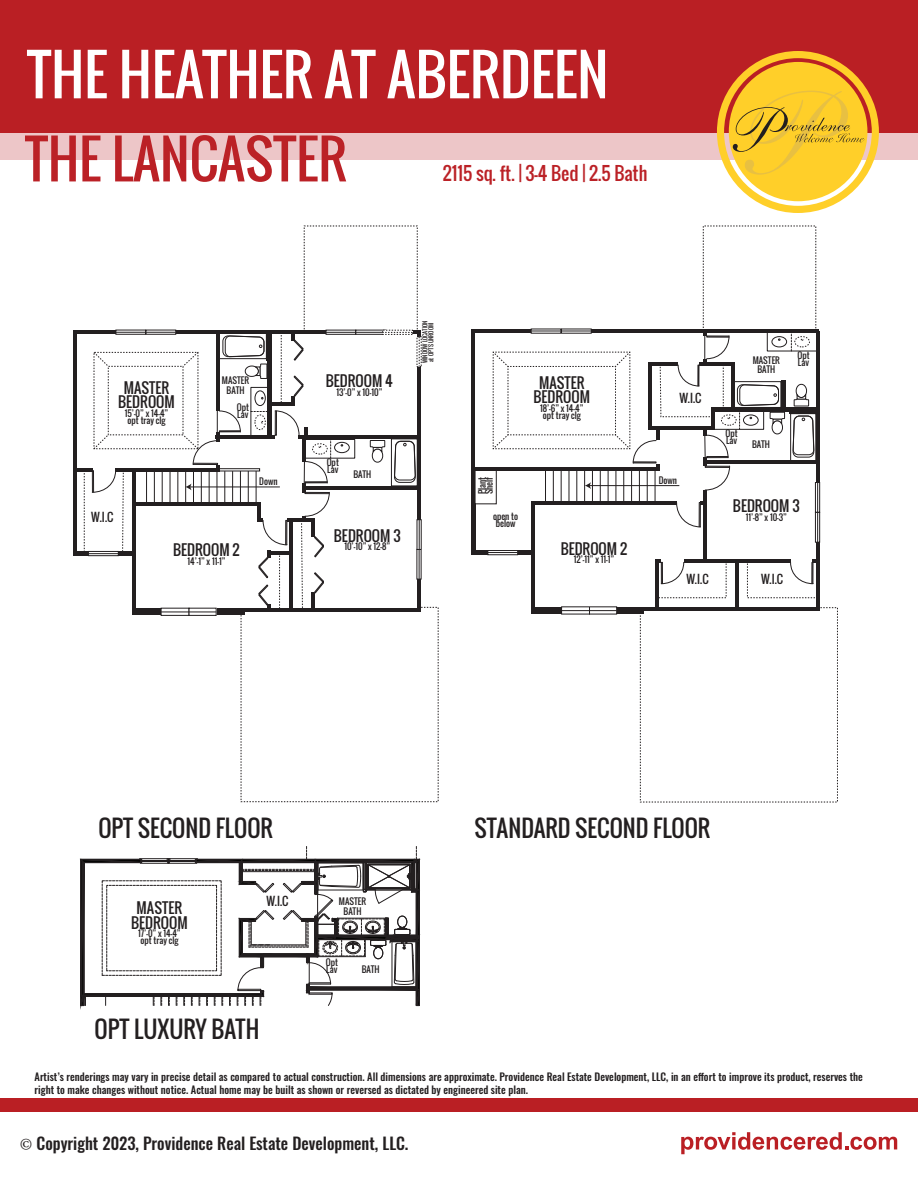
<style>
.page{position:relative;width:918px;height:1188px;background:#fff}
.page>*{position:absolute;margin:0;border:0;box-sizing:border-box;transform-origin:0 0}
.t1{font:55.5px "Oswald";color:#fff}
.t2{font:52.5px "Oswald";color:#bb2126}
.t3{font:22.95px "Oswald";color:#231f20}
.t4{font:18px "Oswald";color:#bb2126}
.t5{font:500 16.5px "Oswald";color:#231f20}
.t6{font:14.4px/14.4px "Oswald";color:#231f20;text-align:center}
.t7{font:11.4px "Oswald";color:#231f20}
.t8{font:500 10.5px/12.6px "Oswald";color:#231f20}
.t9{font:8.55px/7.2px "Oswald";color:#231f20}
.t10{font:5.7px/5.7px "Oswald";color:#231f20}
.s1{font-family:"Minion Pro";font-weight:400;font-size:18px}
</style>
<div class="page">
<div style="left:0;top:0;width:918px;height:160px;background:#ba1f24"></div>
<div style="left:0;top:1099px;width:918px;height:13px;background:#ba1f24"></div>
<div style="left:0;top:134px;width:918px;height:26px;background:#edc6c8"></div>
<hr style="left:472px;top:329px;width:3px;height:175px;background:#231f20">
<hr style="left:472px;top:504px;width:4px;height:51px;background:#231f20">
<div style="left:472px;top:550px;width:62px;height:5px;background:#231f20"></div>
<hr style="left:531px;top:501px;width:4px;height:113px;background:#231f20">
<svg style="left:531px;top:608px;width:113px;height:6px"></svg>
<hr style="left:816px;top:331px;width:3px;height:280px;background:#231f20">
<hr style="left:735px;top:559px;width:4px;height:52px;background:#231f20">
<hr style="left:684px;top:559px;width:107px;height:3px;background:#231f20">
<hr style="left:655px;top:559px;width:4px;height:52px;background:#231f20">
<hr style="left:703px;top:490px;width:4px;height:72px;background:#231f20">
<hr style="left:531px;top:501px;width:146px;height:3px;background:#231f20">
<hr style="left:472px;top:467px;width:187px;height:3px;background:#231f20">
<hr style="left:703px;top:460px;width:116px;height:4px;background:#231f20">
<div style="left:711px;top:407px;width:107px;height:5px;background:#231f20"></div>
<hr style="left:732px;top:362px;width:3px;height:50px;background:#231f20">
<hr style="left:789px;top:409px;width:29px;height:4px;background:#231f20">
<hr style="left:781px;top:380px;width:4px;height:31px;background:#231f20">
<hr style="left:700px;top:362px;width:35px;height:4px;background:#231f20">
<hr style="left:472px;top:329px;width:347px;height:4px;background:#231f20">
<hr style="left:73px;top:331px;width:4px;height:225px;background:#231f20">
<div style="left:73px;top:551px;width:62px;height:5px;background:#231f20"></div>
<hr style="left:133px;top:468px;width:3px;height:147px;background:#231f20">
<div style="left:133px;top:609px;width:112px;height:6px;background:#231f20"></div>
<hr style="left:133px;top:502px;width:128px;height:4px;background:#231f20">
<hr style="left:115px;top:468px;width:104px;height:4px;background:#231f20">
<hr style="left:73px;top:330px;width:348px;height:4px;background:#231f20">
<hr style="left:73px;top:468px;width:19px;height:4px;background:#231f20">
<div style="left:703px;top:226px;width:113px;height:105px;border:1px dashed #231f20"></div>
<svg style="left:93px;top:351px;width:16px;height:16px"></svg>
<svg style="left:93px;top:434px;width:16px;height:16px"></svg>
<div style="left:116px;top:330px;width:30px;height:5px;border:1px solid #231f20"></div>
<hr style="left:116px;top:332px;width:30px;height:1px;background:#231f20">
<div style="left:146px;top:330px;width:30px;height:5px;border:1px solid #231f20"></div>
<hr style="left:146px;top:332px;width:30px;height:1px;background:#231f20">
<div style="left:88px;top:551px;width:31px;height:5px;border:1px solid #231f20"></div>
<svg style="left:563px;top:609px;width:25px;height:3px"></svg>
<svg style="left:591px;top:609px;width:24px;height:3px"></svg>
<svg style="left:562px;top:610px;width:55px;height:1px"></svg>
<div style="left:488px;top:550px;width:30px;height:5px;border:1px solid #231f20"></div>
<hr style="left:488px;top:552px;width:30px;height:1px;background:#231f20">
<div style="left:815px;top:482px;width:5px;height:31px;border:1px solid #231f20"></div>
<svg style="left:817px;top:483px;width:1px;height:29px"></svg>
<div style="left:815px;top:512px;width:5px;height:30px;border:1px solid #231f20"></div>
<hr style="left:817px;top:512px;width:1px;height:30px;background:#231f20">
<svg style="left:640px;top:607px;width:198px;height:196px"></svg>
<hr style="left:146px;top:472px;width:1px;height:32px;background:#231f20">
<hr style="left:154px;top:472px;width:1px;height:32px;background:#231f20">
<hr style="left:545px;top:470px;width:1px;height:32px;background:#231f20">
<hr style="left:553px;top:470px;width:1px;height:32px;background:#231f20">
<hr style="left:561px;top:470px;width:1px;height:32px;background:#231f20">
<hr style="left:569px;top:470px;width:1px;height:32px;background:#231f20">
<hr style="left:576px;top:470px;width:1px;height:32px;background:#231f20">
<hr style="left:584px;top:470px;width:1px;height:32px;background:#231f20">
<hr style="left:592px;top:470px;width:1px;height:32px;background:#231f20">
<hr style="left:600px;top:470px;width:1px;height:32px;background:#231f20">
<hr style="left:608px;top:470px;width:1px;height:32px;background:#231f20">
<hr style="left:616px;top:470px;width:1px;height:32px;background:#231f20">
<hr style="left:623px;top:470px;width:1px;height:32px;background:#231f20">
<hr style="left:631px;top:470px;width:1px;height:32px;background:#231f20">
<hr style="left:639px;top:469px;width:1px;height:33px;background:#231f20">
<hr style="left:647px;top:469px;width:1px;height:33px;background:#231f20">
<hr style="left:655px;top:469px;width:1px;height:33px;background:#231f20">
<div style="left:475px;top:469px;width:22px;height:35px;border:1px solid #231f20"></div>
<svg style="left:676px;top:501px;width:27px;height:27px"></svg>
<div style="left:699px;top:502px;width:2px;height:25px;border:1px solid #231f20"></div>
<svg style="left:659px;top:559px;width:68px;height:39px"></svg>
<div style="left:661px;top:562px;width:2px;height:22px;border:1px solid #231f20"></div>
<svg style="left:747px;top:559px;width:69px;height:39px"></svg>
<svg style="left:84px;top:469px;width:40px;height:85px"></svg>
<div style="left:92px;top:470px;width:2px;height:23px;border:1px solid #231f20"></div>
<div style="left:772px;top:336px;width:15px;height:11px;border:1px solid #231f20;border-radius:50%"></div>
<div style="left:794px;top:336px;width:16px;height:11px;border:1px dashed #231f20;border-radius:50%"></div>
<div style="left:767px;top:332px;width:51px;height:19px;border:1px solid #231f20"></div>
<svg style="left:791px;top:332px;width:1px;height:19px"></svg>
<svg style="left:794px;top:384px;width:15px;height:23px"></svg>
<div style="left:721px;top:415px;width:16px;height:11px;border:1px dashed #231f20;border-radius:50%"></div>
<div style="left:713px;top:410px;width:51px;height:20px;border:1px solid #231f20"></div>
<div style="left:734px;top:381px;width:47px;height:27px;border:1px solid #231f20"></div>
<svg style="left:737px;top:384px;width:48px;height:50px"></svg>
<div style="left:790px;top:413px;width:26px;height:48px;border:1px solid #231f20"></div>
<svg style="left:793px;top:416px;width:21px;height:42px"></svg>
<svg style="left:80px;top:846px;width:341px;height:161px"></svg>
<svg style="left:492px;top:330px;width:238px;height:161px"></svg>
<svg style="left:161px;top:330px;width:278px;height:472px"></svg>
<svg style="left:717px;top:51px;width:162px;height:162px"></svg>
<svg style="left:681px;top:1132px;width:216px;height:22px"></svg>
<h1 class="t1" style="left:27px;top:33px;width:583px">THE HEATHER AT ABERDEEN</h1>
<h2 class="t2" style="left:25px;top:119px;width:323px">THE LANCASTER</h2>
<h3 class="t4" style="left:443px;top:160px;width:206px">2115 sq. ft. | 3-4 Bed | 2.5 Bath</h3>
<p class="t10" style="left:422px;top:363px;width:45px;rotate:-90deg">WINDOW LOCATION at OPT SUNROOM</p>
<p class="t9" style="left:753px;top:356px;width:29px;line-height:8.6px;text-align:center">MASTER<br>BATH</p>
<p class="t9" style="left:797px;top:351px;width:14px">Opt<br>Lav</p>
<h3 class="t6" style="left:118px;top:380px;width:58px">MASTER<br>BEDROOM</h3>
<p class="t9" style="left:125px;top:409px;width:45px;text-align:center">15’-0” x 14-4” opt tray clg</p>
<p class="t9" style="left:222px;top:375px;width:29px;line-height:10.4px;text-align:center">MASTER<br>BATH</p>
<p class="t9" style="left:237px;top:404px;width:14px">Opt<br>Lav</p>
<h3 class="t6" style="left:326px;top:374px;width:69px">BEDROOM 4</h3>
<p class="t9" style="left:336px;top:389px;width:48px">13’-0” x 10-10”</p>
<h3 class="t6" style="left:533px;top:376px;width:58px">MASTER<br>BEDROOM</h3>
<p class="t9" style="left:540px;top:405px;width:45px;text-align:center">18’-6” x 14-4” opt tray clg</p>
<p class="t7" style="left:679px;top:389px;width:24px">W.I.C</p>
<p class="t9" style="left:726px;top:429px;width:14px">Opt<br>Lav</p>
<p class="t9" style="left:752px;top:440px;width:19px">BATH</p>
<p class="t9" style="left:259px;top:478px;width:20px">Down</p>
<p class="t9" style="left:327px;top:459px;width:14px">Opt<br>Lav</p>
<p class="t9" style="left:353px;top:470px;width:19px">BATH</p>
<p class="t9" style="left:478px;top:494px;width:19px;rotate:-90deg">Plant<br>Shelf</p>
<p class="t9" style="left:659px;top:476px;width:20px">Down</p>
<p class="t7" style="left:91px;top:509px;width:24px">W.I.C</p>
<h3 class="t6" style="left:173px;top:542px;width:68px">BEDROOM 2</h3>
<p class="t9" style="left:187px;top:557px;width:40px">14’-1” x 11-1”</p>
<h3 class="t6" style="left:334px;top:528px;width:68px">BEDROOM 3</h3>
<p class="t9" style="left:344px;top:543px;width:47px">10’-10” x 12-8”</p>
<p class="t9" style="left:493px;top:512px;width:27px;text-align:center">open to below</p>
<h3 class="t6" style="left:561px;top:541px;width:68px">BEDROOM 2</h3>
<p class="t9" style="left:574px;top:556px;width:42px">12’-11” x 11-1”</p>
<h3 class="t6" style="left:733px;top:499px;width:68px">BEDROOM 3</h3>
<p class="t9" style="left:746px;top:514px;width:43px">11’-8” x 10-3”</p>
<p class="t7" style="left:686px;top:570px;width:24px">W.I.C</p>
<p class="t7" style="left:761px;top:570px;width:24px">W.I.C</p>
<h3 class="t3" style="left:98px;top:811px;width:176px">OPT SECOND FLOOR</h3>
<h3 class="t3" style="left:475px;top:811px;width:237px">STANDARD SECOND FLOOR</h3>
<h3 class="t6" style="left:131px;top:901px;width:58px">MASTER<br>BEDROOM</h3>
<p class="t9" style="left:138px;top:930px;width:44px">17’-0” x 14-4” opt tray clg</p>
<p class="t7" style="left:266px;top:892px;width:24px">W.I.C</p>
<h3 class="t3" style="left:95px;top:1012px;width:166px">OPT LUXURY BATH</h3>
<p class="t9" style="left:339px;top:896px;width:29px;line-height:10.4px;text-align:center">MASTER<br>BATH</p>
<p class="t9" style="left:326px;top:959px;width:14px">Opt<br>Lav</p>
<p class="t9" style="left:362px;top:966px;width:19px">BATH</p>
<p class="t8" style="left:35px;top:1071px;width:830px">Artist’s renderings may vary in precise detail as compared to actual construction. All dimensions are approximate. Providence Real Estate Development, LLC, in an effort to improve its product, reserves the right to make changes without notice. Actual home may be built as shown or reversed as dictated by engineered site plan.</p>
<h3 class="t5" style="left:20px;top:1132px;width:390px"><span class="s1">©</span> Copyright 2023, Providence Real Estate Development, LLC.</h3>
</div>
